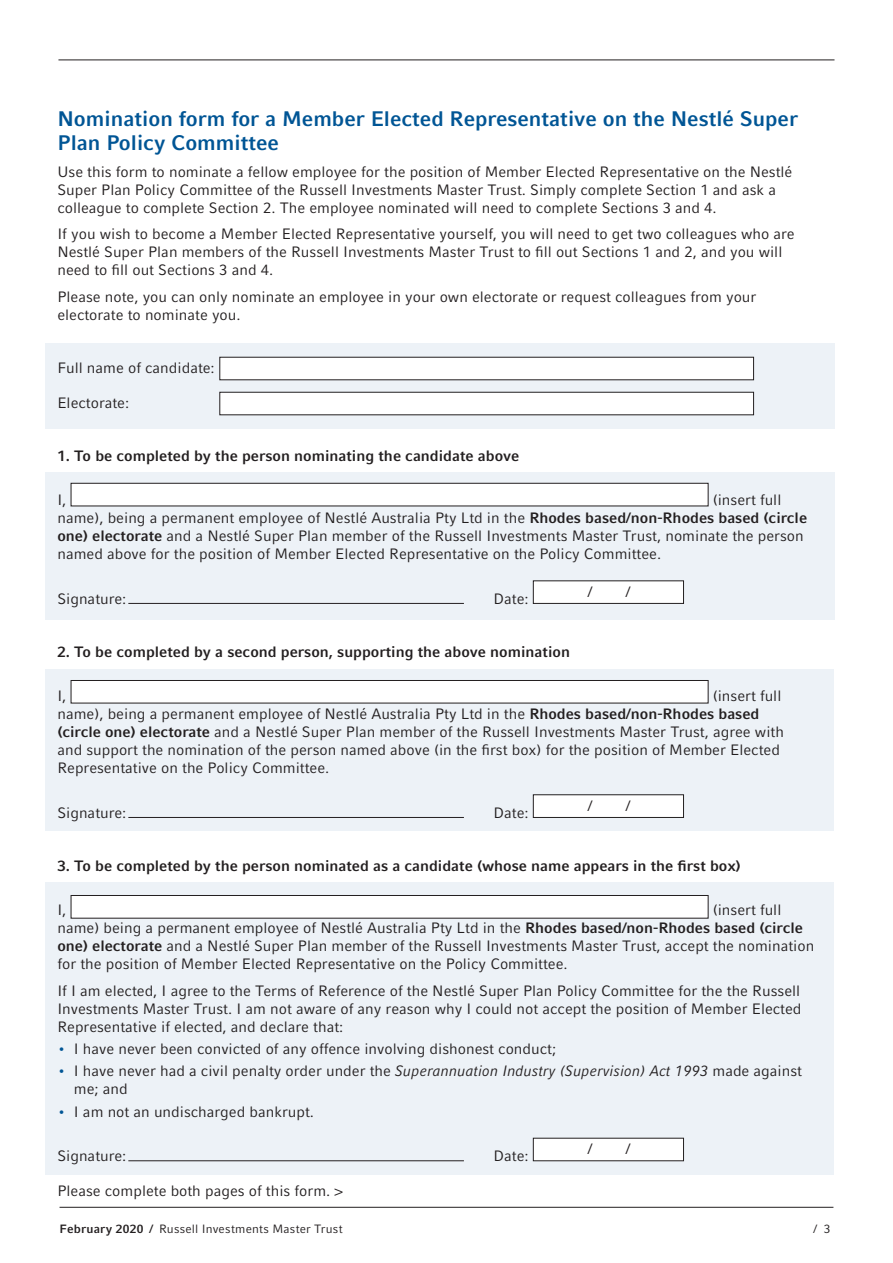
<style>
.page{position:relative;width:893px;height:1263px;background:#fff}
.page>*{position:absolute;margin:0;border:0;box-sizing:border-box;transform-origin:0 0}
.t1{font:700 21px/24px "Compatil Fact LT Pro";color:#005595}
.t2{font:15px/18px "Compatil Fact LT Pro";color:#231f20}
.t3{font:700 15px "Compatil Fact LT Pro";color:#231f20}
.t4{font:12px "Compatil Fact LT Pro";letter-spacing:.015em;color:#231f20}
.s1{font-weight:700}
.s2{color:#005595}
.s3{font-style:italic}
</style>
<div class="page">
<hr style="left:60px;top:1207px;width:773px;height:1px;background:#231f20">
<hr style="left:58px;top:60px;width:776px;height:1px;background:#231f20">
<div style="left:45px;top:343px;width:789px;height:85px;background:#ecf1f7"></div>
<div style="left:45px;top:473px;width:789px;height:147px;background:#ecf1f7"></div>
<div style="left:45px;top:669px;width:788px;height:161px;background:#ecf1f7"></div>
<div style="left:45px;top:882px;width:788px;height:293px;background:#ecf1f7"></div>
<div style="left:219px;top:357px;width:535px;height:23px;background:#fff;border:1px solid #231f20"></div>
<div style="left:219px;top:392px;width:535px;height:23px;background:#fff;border:1px solid #231f20"></div>
<div style="left:71px;top:483px;width:637px;height:23px;background:#fff;border:1px solid #231f20"></div>
<hr style="left:128px;top:603px;width:336px;height:1px;background:#231f20">
<div style="left:533px;top:581px;width:150px;height:22px;background:#fff"></div>
<div style="left:533px;top:580px;width:151px;height:24px;border:1px solid #231f20"></div>
<div style="left:71px;top:680px;width:637px;height:23px;background:#fff;border:1px solid #231f20"></div>
<hr style="left:128px;top:817px;width:336px;height:1px;background:#231f20">
<div style="left:533px;top:795px;width:150px;height:22px;background:#fff"></div>
<div style="left:533px;top:794px;width:151px;height:24px;border:1px solid #231f20"></div>
<div style="left:71px;top:895px;width:637px;height:23px;background:#fff;border:1px solid #231f20"></div>
<hr style="left:128px;top:1160px;width:336px;height:1px;background:#231f20">
<div style="left:533px;top:1138px;width:150px;height:23px;background:#fff"></div>
<h1 class="t1" style="left:57px;top:107px;width:742px">Nomination form for a Member Elected Representative on the Nestlé Super<br>Plan Policy Committee</h1>
<p class="t2" style="left:57px;top:163px;width:736px">Use this form to nominate a fellow employee for the position of Member Elected Representative on the Nestlé<br>Super Plan Policy Committee of the Russell Investments Master Trust. Simply complete Section 1 and ask a colleague to complete Section 2. The employee nominated will need to complete Sections 3 and 4.</p>
<p class="t2" style="left:57px;top:225px;width:739px">If you wish to become a Member Elected Representative yourself, you will need to get two colleagues who are<br>Nestlé Super Plan members of the Russell Investments Master Trust to fill out Sections 1 and 2, and you will need to fill out Sections 3 and 4.</p>
<p class="t2" style="left:57px;top:288px;width:700px">Please note, you can only nominate an employee in your own electorate or request colleagues from your electorate to nominate you.</p>
<p class="t2" style="left:57px;top:359px;width:159px">Full name of candidate:</p>
<p class="t2" style="left:57px;top:394px;width:73px">Electorate:</p>
<p class="t3" style="left:57px;top:447px;width:463px">1. To be completed by the person nominating the candidate above</p>
<p class="t2" style="left:57px;top:491px;width:11px">I,</p>
<p class="t2" style="left:57px;top:491px;width:751px;text-indent:655px">(insert full name), being a permanent employee of Nestlé Australia Pty Ltd in the <span class="s1">Rhodes based/non-Rhodes based (circle one) electorate</span> and a Nestlé Super Plan member of the Russell Investments Master Trust, nominate the person named above for the position of Member Elected Representative on the Policy Committee.</p>
<p class="t2" style="left:57px;top:590px;width:71px">Signature:</p>
<p class="t2" style="left:494px;top:590px;width:37px">Date:</p>
<p class="t2" style="left:588px;top:583px;width:6px">/</p>
<p class="t2" style="left:626px;top:583px;width:6px">/</p>
<p class="t3" style="left:57px;top:643px;width:514px">2. To be completed by a second person, supporting the above nomination</p>
<p class="t2" style="left:57px;top:687px;width:11px">I,</p>
<p class="t2" style="left:57px;top:687px;width:728px;text-indent:655px">(insert full name), being a permanent employee of Nestlé Australia Pty Ltd in the <span class="s1">Rhodes based/non-Rhodes based (circle one) electorate</span> and a Nestlé Super Plan member of the Russell Investments Master Trust, agree with and support the nomination of the person named above (in the first box) for the position of Member Elected Representative on the Policy Committee.</p>
<p class="t2" style="left:57px;top:804px;width:71px">Signature:</p>
<p class="t2" style="left:494px;top:804px;width:37px">Date:</p>
<p class="t2" style="left:588px;top:797px;width:6px">/</p>
<p class="t2" style="left:626px;top:797px;width:6px">/</p>
<p class="t3" style="left:57px;top:857px;width:685px">3. To be completed by the person nominated as a candidate (whose name appears in the first box)</p>
<p class="t2" style="left:57px;top:901px;width:11px">I,</p>
<p class="t2" style="left:57px;top:901px;width:758px;text-indent:655px">(insert full name) being a permanent employee of Nestlé Australia Pty Ltd in the <span class="s1">Rhodes based/non-Rhodes based (circle one) electorate</span> and a Nestlé Super Plan member of the Russell Investments Master Trust, accept the nomination for the position of Member Elected Representative on the Policy Committee.</p>
<p class="t2" style="left:57px;top:982px;width:746px;text-align:justify">If I am elected, I agree to the Terms of Reference of the Nestlé Super Plan Policy Committee for the the Russell Investments Master Trust. I am not aware of any reason why I could not accept the position of Member Elected Representative if elected, and declare that:</p>
<p class="t2" style="left:57px;top:1040px;width:500px"><span class="s2">•</span> I have never been convicted of any offence involving dishonest conduct;</p>
<p class="t2" style="left:74px;top:1062px;width:730px;text-indent:-16px"><span class="s2">•</span> I have never had a civil penalty order under the <span class="s3">Superannuation Industry (Supervision) Act 1993</span> made against me; and</p>
<p class="t2" style="left:57px;top:1102px;width:258px"><span class="s2">•</span> I am not an undischarged bankrupt.</p>
<p class="t2" style="left:57px;top:1147px;width:71px">Signature:</p>
<p class="t2" style="left:494px;top:1147px;width:37px">Date:</p>
<p class="t2" style="left:588px;top:1140px;width:6px">/</p>
<p class="t2" style="left:626px;top:1140px;width:6px">/</p>
<p class="t2" style="left:57px;top:1182px;width:287px">Please complete both pages of this form. &gt;</p>
<p class="t4" style="left:60px;top:1222px;width:285px"><span class="s1">February 2020 /</span> Russell Investments Master Trust</p>
<p class="t4" style="left:814px;top:1222px;width:19px">/ 3</p>
</div>
